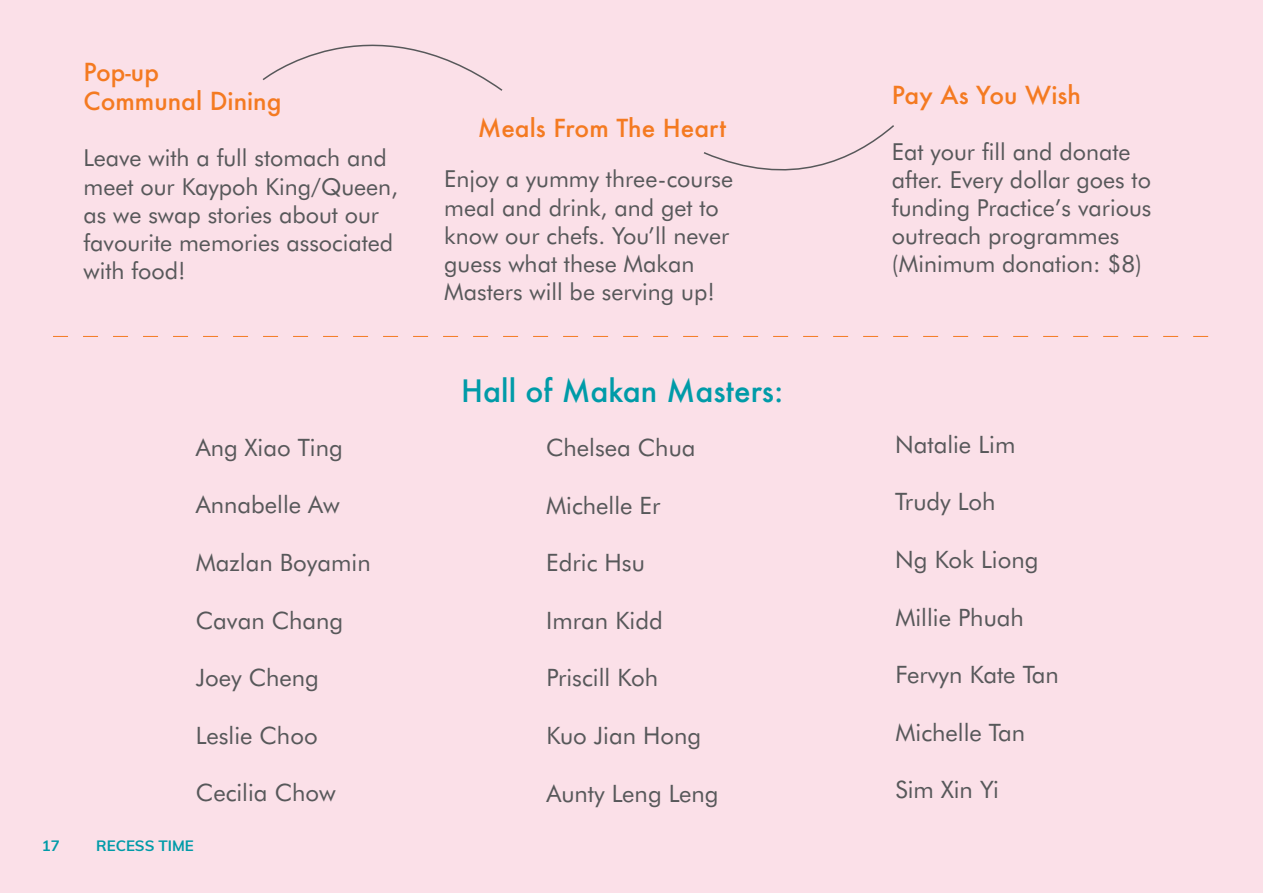
<style>
.page{position:relative;width:1263px;height:893px;background:#fbe0e8}
.page>*{position:absolute;margin:0;border:0;box-sizing:border-box;transform-origin:0 0}
.t1{font:500 30px "Futura";color:#009ba8}
.t2{font:500 24.15px/29px "Futura";color:#f47a21}
.t3{font:24px "Futura BT";color:#57585a}
.t4{font:23.4px/28px "Futura BT";color:#57585a}
.t5{font:700 15px "Muli";color:#009ba8}
</style>
<div class="page">
<svg style="left:703px;top:125px;width:191px;height:46px"></svg>
<svg style="left:262px;top:44px;width:241px;height:47px"></svg>
<svg style="left:53px;top:336px;width:1155px;height:1px"></svg>
<p class="t2" style="left:84px;top:57px;width:199px">Pop-up<br>Communal Dining</p>
<p class="t4" style="left:84px;top:144px;width:316px">Leave with a full stomach and meet our Kaypoh King/Queen, as we swap stories about our favourite memories associated with food!</p>
<p class="t3" style="left:196px;top:433px;width:149px">Ang Xiao Ting</p>
<p class="t3" style="left:196px;top:490px;width:146px">Annabelle Aw</p>
<p class="t3" style="left:196px;top:548px;width:176px">Mazlan Boyamin</p>
<p class="t3" style="left:196px;top:605px;width:149px">Cavan Chang</p>
<p class="t3" style="left:196px;top:663px;width:125px">Joey Cheng</p>
<p class="t3" style="left:196px;top:721px;width:123px">Leslie Choo</p>
<p class="t3" style="left:196px;top:778px;width:141px">Cecilia Chow</p>
<p class="t5" style="left:42px;top:835px;width:20px">17</p>
<p class="t5" style="left:96px;top:835px;width:99px">RECESS TIME</p>
<p class="t2" style="left:478px;top:114px;width:250px">Meals From The Heart</p>
<p class="t4" style="left:444px;top:165px;width:290px">Enjoy a yummy three-course meal and drink, and get to know our chefs. You’ll never guess what these Makan<br>Masters will be serving up!</p>
<p class="t1" style="left:461px;top:371px;width:324px">Hall of Makan Masters:</p>
<p class="t3" style="left:546px;top:433px;width:151px">Chelsea Chua</p>
<p class="t3" style="left:546px;top:490px;width:116px">Michelle Er</p>
<p class="t3" style="left:546px;top:548px;width:100px">Edric Hsu</p>
<p class="t3" style="left:546px;top:606px;width:118px">Imran Kidd</p>
<p class="t3" style="left:546px;top:663px;width:113px">Priscill Koh</p>
<p class="t3" style="left:546px;top:721px;width:156px">Kuo Jian Hong</p>
<p class="t3" style="left:546px;top:778px;width:174px">Aunty Leng Leng</p>
<p class="t2" style="left:892px;top:80px;width:191px">Pay As You Wish</p>
<p class="t4" style="left:892px;top:137px;width:261px">Eat your fill and donate after. Every dollar goes to funding Practice’s various outreach programmes (Minimum donation: $8)</p>
<p class="t3" style="left:895px;top:430px;width:122px">Natalie Lim</p>
<p class="t3" style="left:895px;top:487px;width:102px">Trudy Loh</p>
<p class="t3" style="left:895px;top:545px;width:145px">Ng Kok Liong</p>
<p class="t3" style="left:895px;top:603px;width:130px">Millie Phuah</p>
<p class="t3" style="left:895px;top:660px;width:165px">Fervyn Kate Tan</p>
<p class="t3" style="left:895px;top:718px;width:131px">Michelle Tan</p>
<p class="t3" style="left:895px;top:775px;width:105px">Sim Xin Yi</p>
</div>
